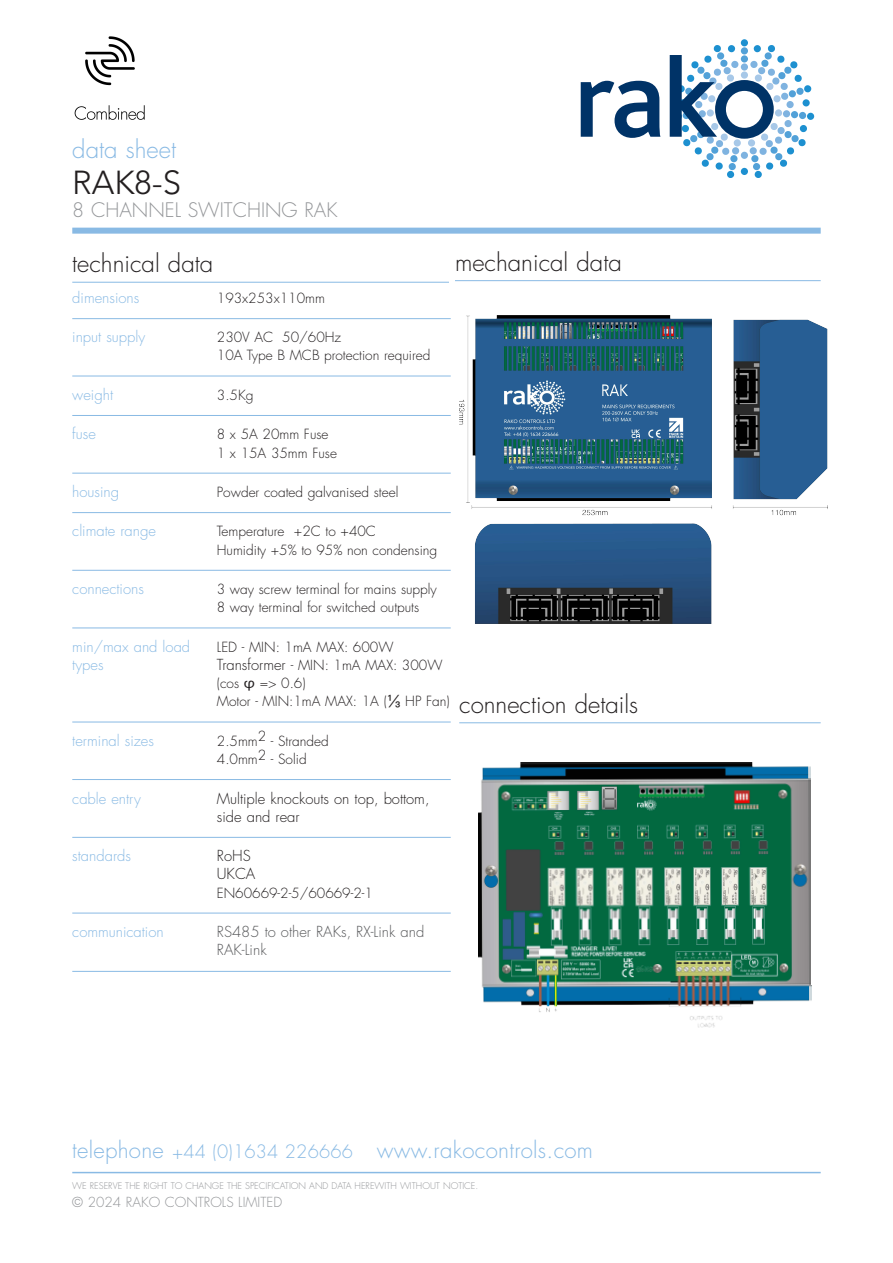
<style>
.page{position:relative;width:893px;height:1263px;background:#fff}
.page>*{position:absolute;margin:0;border:0;box-sizing:border-box;transform-origin:0 0}
.t1{font:300 33px "Avenir";color:#231f20}
.t2{font:300 24px "Futura";color:#231f20}
.t3{font:300 24px "Futura";color:#89bae4}
.t4{font:300 22.2px "Futura";letter-spacing:.01em;color:#89bae4}
.t5{font:300 19.5px "Futura";color:#939598}
.t6{font:300 14.85px "Futura";color:#89bae4}
.t7{font:300 14.85px/18.1px "Futura";color:#231f20}
.t8{font:300 14.85px/18.1px "Futura";color:#57585a}
.t9{font:300 13.65px/18.1px "Futura";color:#231f20}
.t10{font:300 13.5px "Futura";color:#939598}
.t11{font:300 9px "Futura";color:#939598}
.s1{font-size:14.85px}
.s2{font-family:"Lucida Grande";font-weight:400}
.s3{font-family:"Ping Fang SC";font-weight:500}
.s4{font-size:18px}
</style>
<div class="page">
<img style="left:74px;top:36px;width:71px;height:84px">
<hr style="left:72px;top:282px;width:377px;height:1px;background:#89bae4">
<hr style="left:72px;top:318px;width:379px;height:1px;background:#89bae4">
<hr style="left:72px;top:376px;width:379px;height:1px;background:#89bae4">
<hr style="left:72px;top:415px;width:379px;height:1px;background:#89bae4">
<hr style="left:72px;top:473px;width:379px;height:1px;background:#89bae4">
<hr style="left:72px;top:512px;width:379px;height:1px;background:#89bae4">
<hr style="left:72px;top:570px;width:379px;height:1px;background:#89bae4">
<hr style="left:72px;top:627px;width:379px;height:1px;background:#89bae4">
<hr style="left:72px;top:722px;width:379px;height:1px;background:#89bae4">
<hr style="left:72px;top:779px;width:379px;height:1px;background:#89bae4">
<hr style="left:72px;top:837px;width:379px;height:1px;background:#89bae4">
<hr style="left:72px;top:913px;width:379px;height:1px;background:#89bae4">
<hr style="left:72px;top:971px;width:379px;height:1px;background:#89bae4">
<div style="left:72px;top:228px;width:749px;height:6px;background:#89bae4"></div>
<hr style="left:72px;top:1172px;width:749px;height:1px;background:#89bae4">
<div style="left:741px;top:39px;width:7px;height:7px;background:#1d90d0;border-radius:50%"></div>
<div style="left:727px;top:171px;width:7px;height:7px;background:#1d90d0;border-radius:3px"></div>
<div style="left:754px;top:171px;width:8px;height:7px;background:#1d90d0;border-radius:3px"></div>
<div style="left:807px;top:113px;width:7px;height:7px;background:#1d90d0;border-radius:50%"></div>
<div style="left:741px;top:168px;width:7px;height:7px;background:#1d90d0;border-radius:50%"></div>
<svg style="left:581px;top:81px;width:79px;height:57px"></svg>
<svg style="left:670px;top:44px;width:142px;height:126px"></svg>
<hr style="left:459px;top:722px;width:362px;height:1px;background:#89bae4">
<img style="left:459px;top:316px;width:369px;height:307px">
<hr style="left:455px;top:280px;width:366px;height:1px;background:#89bae4">
<img style="left:478px;top:762px;width:333px;height:266px">
<h2 class="t3" style="left:72px;top:139px;width:105px">data sheet</h2>
<h1 class="t1" style="left:72px;top:163px;width:110px">RAK8-S</h1>
<h3 class="t5" style="left:72px;top:201px;width:267px">8 CHANNEL SWITCHING RAK</h3>
<h2 class="t2" style="left:455px;top:251px;width:168px">mechanical data</h2>
<h2 class="t2" style="left:72px;top:253px;width:143px">technical data</h2>
<p class="t6" style="left:72px;top:290px;width:69px">dimensions</p>
<p class="t9" style="left:217px;top:290px;width:110px">193x253x110mm</p>
<p class="t6" style="left:72px;top:330px;width:74px">input supply</p>
<p class="t9" style="left:217px;top:329px;width:215px">230V AC 50/60Hz<br>10A Type B MCB protection required</p>
<p class="t6" style="left:72px;top:388px;width:42px">weight</p>
<p class="t9" style="left:217px;top:387px;width:38px">3.5Kg</p>
<p class="t6" style="left:72px;top:427px;width:25px">fuse</p>
<p class="t9" style="left:217px;top:426px;width:122px">8 x 5A 20mm Fuse<br>1 x 15A 35mm Fuse</p>
<p class="t6" style="left:72px;top:485px;width:48px">housing</p>
<p class="t9" style="left:217px;top:484px;width:183px">Powder coated galvanised steel</p>
<p class="t6" style="left:72px;top:524px;width:85px">climate range</p>
<p class="t9" style="left:217px;top:523px;width:222px">Temperature +2C to +40C<br>Humidity +5% to 95% non condensing</p>
<p class="t6" style="left:72px;top:582px;width:73px">connections</p>
<p class="t9" style="left:217px;top:581px;width:222px">3 way screw terminal for mains supply<br>8 way terminal for switched outputs</p>
<p class="t6" style="left:72px;top:639px;width:119px">min/max and load</p>
<p class="t9" style="left:217px;top:639px;width:178px">LED - MIN: 1mA MAX: 600W</p>
<p class="t6" style="left:72px;top:658px;width:33px">types</p>
<p class="t9" style="left:217px;top:657px;width:234px"><span class="s1">Transformer</span> - MIN: 1mA MAX: 300W (cos <span class="s2">φ</span> =&gt; 0.6)<br>Motor - MIN:1mA MAX: 1A (<span class="s3">⅓</span> HP Fan)</p>
<p class="t6" style="left:72px;top:734px;width:83px">terminal sizes</p>
<p class="t9" style="left:217px;top:733px;width:113px">2.5mm2 - Stranded<br>4.0mm2 - Solid</p>
<p class="t6" style="left:72px;top:791px;width:70px">cable entry</p>
<p class="t7" style="left:217px;top:790px;width:214px">Multiple knockouts on top, bottom, side and rear</p>
<p class="t6" style="left:72px;top:849px;width:60px">standards</p>
<p class="t7" style="left:217px;top:848px;width:40px">RoHS<br>UKCA</p>
<p class="t9" style="left:217px;top:885px;width:158px">EN60669-2-5/60669-2-1</p>
<p class="t6" style="left:72px;top:925px;width:93px">communication</p>
<p class="t8" style="left:217px;top:924px;width:209px">RS485 to other RAKs, RX-Link and<br>RAK-Link</p>
<h2 class="t2" style="left:459px;top:693px;width:181px">connection details</h2>
<h3 class="t4" style="left:72px;top:1140px;width:522px">telephone <span class="s4">+44 (0)1634 226666</span> www.rakocontrols.com</h3>
<p class="t11" style="left:72px;top:1181px;width:407px">WE RESERVE THE RIGHT TO CHANGE THE SPECIFICATION AND DATA HEREWITH WITHOUT NOTICE.</p>
<p class="t10" style="left:72px;top:1196px;width:211px">© 2024 RAKO CONTROLS LIMITED</p>
</div>
